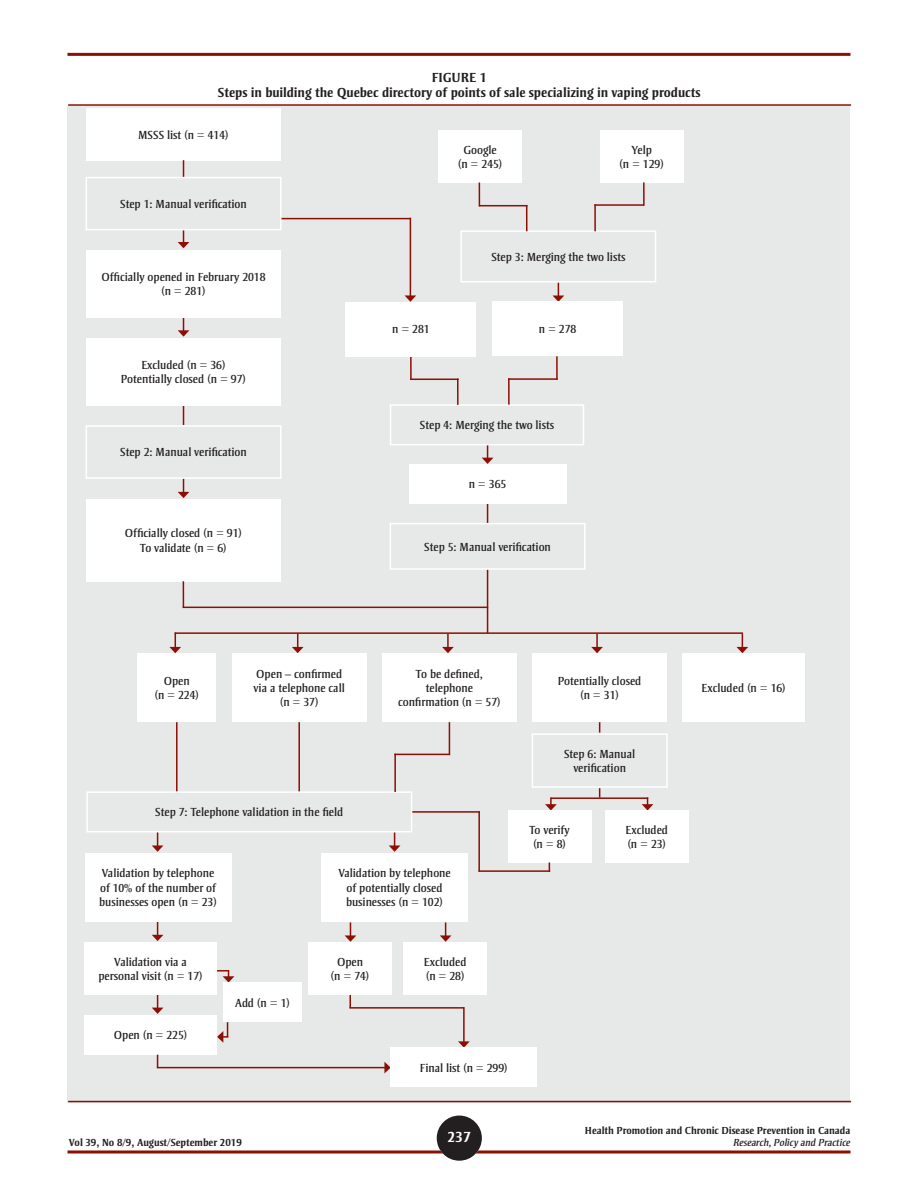
<style>
.page{position:relative;width:918px;height:1188px;background:#fff}
.page>*{position:absolute;margin:0;border:0;box-sizing:border-box;transform-origin:0 0}
.t1{font:700 15px "Strayhorn MT Std";color:#fff}
.Tableau_titre{font:700 13.5px/15px "Strayhorn MT Std";color:#231f20;text-align:center}
.t2{font:12px/14.4px "Strayhorn MT Std";color:#231f20;text-align:center}
.t3{font:700 10.5px "Strayhorn MT Std";color:#231f20}
.t4{font:italic 10.5px "Strayhorn MT Std";color:#231f20}
</style>
<div class="page">
<svg style="left:68px;top:1150px;width:782px;height:4px;background:#a84a43"></svg>
<hr style="left:68px;top:53px;width:782px;height:3px;background:#8c0f05">
<div style="left:437px;top:1116px;width:45px;height:45px;background:#231f20;border-radius:50%"></div>
<div style="left:67px;top:106px;width:783px;height:996px;background:#e7e8e8"></div>
<hr style="left:68px;top:104px;width:783px;height:2px;background:#8c0f05">
<hr style="left:68px;top:1101px;width:783px;height:1px;background:#8c0f05">
<div style="left:86px;top:108px;width:195px;height:52px;background:#fff"></div>
<hr style="left:281px;top:218px;width:129px;height:1px;background:#8c0f05">
<hr style="left:183px;top:607px;width:305px;height:1px;background:#8c0f05">
<svg style="left:349px;top:995px;width:2px;height:12px"></svg>
<svg style="left:217px;top:970px;width:17px;height:13px"></svg>
<hr style="left:349px;top:1007px;width:115px;height:2px;background:#8c0f05">
<hr style="left:157px;top:1067px;width:228px;height:1px;background:#8c0f05">
<svg style="left:384px;top:1062px;width:7px;height:11px"></svg>
<hr style="left:175px;top:632px;width:568px;height:2px;background:#8c0f05">
<hr style="left:551px;top:797px;width:97px;height:2px;background:#8c0f05">
<hr style="left:487px;top:569px;width:1px;height:64px;background:#8c0f05">
<hr style="left:478px;top:811px;width:2px;height:61px;background:#8c0f05">
<hr style="left:478px;top:870px;width:72px;height:2px;background:#8c0f05">
<svg style="left:183px;top:160px;width:1px;height:17px"></svg>
<svg style="left:183px;top:406px;width:1px;height:19px"></svg>
<svg style="left:482px;top:445px;width:11px;height:19px"></svg>
<svg style="left:591px;top:634px;width:12px;height:19px"></svg>
<svg style="left:545px;top:797px;width:12px;height:13px"></svg>
<svg style="left:345px;top:922px;width:11px;height:20px"></svg>
<svg style="left:642px;top:797px;width:11px;height:13px"></svg>
<hr style="left:463px;top:1007px;width:2px;height:35px;background:#8c0f05">
<svg style="left:458px;top:1041px;width:12px;height:7px"></svg>
<svg style="left:440px;top:922px;width:11px;height:20px"></svg>
<svg style="left:442px;top:634px;width:12px;height:19px"></svg>
<hr style="left:449px;top:722px;width:1px;height:33px;background:#8c0f05">
<hr style="left:411px;top:811px;width:69px;height:2px;background:#8c0f05">
<svg style="left:292px;top:634px;width:12px;height:19px"></svg>
<hr style="left:298px;top:722px;width:2px;height:70px;background:#8c0f05">
<svg style="left:389px;top:832px;width:11px;height:20px"></svg>
<svg style="left:169px;top:632px;width:12px;height:21px"></svg>
<hr style="left:176px;top:722px;width:2px;height:70px;background:#8c0f05">
<svg style="left:152px;top:832px;width:11px;height:20px"></svg>
<svg style="left:152px;top:922px;width:11px;height:19px"></svg>
<svg style="left:152px;top:995px;width:11px;height:19px"></svg>
<svg style="left:737px;top:634px;width:11px;height:19px"></svg>
<svg style="left:553px;top:282px;width:11px;height:20px"></svg>
<svg style="left:178px;top:230px;width:11px;height:18px"></svg>
<svg style="left:178px;top:479px;width:11px;height:19px"></svg>
<svg style="left:487px;top:504px;width:1px;height:19px"></svg>
<svg style="left:178px;top:317px;width:11px;height:20px"></svg>
<hr style="left:410px;top:218px;width:1px;height:78px;background:#8c0f05">
<svg style="left:405px;top:295px;width:11px;height:7px"></svg>
<div style="left:86px;top:177px;width:195px;height:53px;border:2px solid #fff"></div>
<div style="left:390px;top:404px;width:194px;height:41px;border:2px solid #fff"></div>
<div style="left:86px;top:791px;width:326px;height:41px;border:2px solid #fff"></div>
<div style="left:409px;top:464px;width:157px;height:40px;background:#fff"></div>
<div style="left:532px;top:733px;width:136px;height:55px;border:2px solid #fff"></div>
<div style="left:438px;top:130px;width:84px;height:52px;background:#fff"></div>
<div style="left:508px;top:810px;width:83px;height:52px;background:#fff"></div>
<div style="left:308px;top:943px;width:84px;height:52px;background:#fff"></div>
<div style="left:600px;top:130px;width:83px;height:52px;background:#fff"></div>
<div style="left:605px;top:810px;width:84px;height:52px;background:#fff"></div>
<div style="left:403px;top:943px;width:84px;height:52px;background:#fff"></div>
<div style="left:382px;top:653px;width:135px;height:69px;background:#fff"></div>
<div style="left:532px;top:653px;width:135px;height:69px;background:#fff"></div>
<div style="left:683px;top:653px;width:122px;height:69px;background:#fff"></div>
<div style="left:232px;top:653px;width:134px;height:69px;background:#fff"></div>
<div style="left:85px;top:853px;width:146px;height:69px;background:#fff"></div>
<div style="left:84px;top:942px;width:133px;height:53px;background:#fff"></div>
<div style="left:224px;top:983px;width:78px;height:39px;background:#fff"></div>
<div style="left:391px;top:1048px;width:146px;height:39px;background:#fff"></div>
<div style="left:84px;top:1015px;width:133px;height:40px;background:#fff"></div>
<div style="left:321px;top:853px;width:147px;height:69px;background:#fff"></div>
<div style="left:137px;top:653px;width:79px;height:69px;background:#fff"></div>
<div style="left:86px;top:425px;width:195px;height:54px;border:2px solid #fff"></div>
<div style="left:86px;top:250px;width:195px;height:67px;background:#fff"></div>
<hr style="left:410px;top:356px;width:2px;height:24px;background:#8c0f05">
<div style="left:346px;top:302px;width:130px;height:54px;background:#fff"></div>
<hr style="left:556px;top:356px;width:2px;height:24px;background:#8c0f05">
<div style="left:492px;top:302px;width:131px;height:54px;background:#fff"></div>
<div style="left:86px;top:499px;width:195px;height:82px;background:#fff"></div>
<div style="left:390px;top:523px;width:196px;height:47px;border:2px solid #fff"></div>
<div style="left:460px;top:230px;width:196px;height:52px;border:2px solid #fff"></div>
<div style="left:86px;top:338px;width:195px;height:68px;background:#fff"></div>
<svg style="left:183px;top:581px;width:1px;height:26px"></svg>
<hr style="left:410px;top:379px;width:49px;height:1px;background:#8c0f05">
<hr style="left:508px;top:378px;width:50px;height:2px;background:#8c0f05">
<hr style="left:457px;top:379px;width:2px;height:26px;background:#8c0f05">
<hr style="left:508px;top:378px;width:2px;height:27px;background:#8c0f05">
<svg style="left:479px;top:183px;width:1px;height:22px"></svg>
<hr style="left:479px;top:205px;width:49px;height:1px;background:#8c0f05">
<hr style="left:526px;top:205px;width:2px;height:26px;background:#8c0f05">
<hr style="left:643px;top:182px;width:2px;height:24px;background:#8c0f05">
<hr style="left:594px;top:204px;width:50px;height:2px;background:#8c0f05">
<hr style="left:594px;top:204px;width:2px;height:27px;background:#8c0f05">
<hr style="left:394px;top:754px;width:2px;height:38px;background:#8c0f05">
<hr style="left:394px;top:754px;width:56px;height:1px;background:#8c0f05">
<svg style="left:217px;top:1022px;width:11px;height:21px"></svg>
<svg style="left:157px;top:1055px;width:1px;height:12px"></svg>
<p class="Tableau_titre" style="left:218px;top:70px;width:484px">FIGURE 1<br>Steps in building the Quebec directory of points of sale specializing in vaping products</p>
<p class="t2" style="left:138px;top:127px;width:92px">MSSS list (n = 414)</p>
<p class="t2" style="left:120px;top:197px;width:128px">Step 1: Manual verification</p>
<p class="t2" style="left:101px;top:270px;width:166px">Officially opened in February 2018 (n = 281)</p>
<p class="t2" style="left:121px;top:358px;width:127px">Excluded (n = 36)<br>Potentially closed (n = 97)</p>
<p class="t2" style="left:120px;top:445px;width:128px">Step 2: Manual verification</p>
<p class="t2" style="left:125px;top:526px;width:119px">Officially closed (n = 91)<br>To validate (n = 6)</p>
<p class="t2" style="left:154px;top:674px;width:46px">Open<br>(n = 224)</p>
<p class="t2" style="left:254px;top:667px;width:93px">Open – confirmed via a telephone call (n = 37)</p>
<p class="t2" style="left:155px;top:805px;width:190px">Step 7: Telephone validation in the field</p>
<p class="t2" style="left:458px;top:142px;width:46px">Google (n = 245)</p>
<p class="t2" style="left:619px;top:142px;width:46px">Yelp<br>(n = 129)</p>
<p class="t2" style="left:491px;top:250px;width:136px">Step 3: Merging the two lists</p>
<p class="t2" style="left:392px;top:322px;width:39px">n = 281</p>
<p class="t2" style="left:539px;top:322px;width:39px">n = 278</p>
<p class="t2" style="left:420px;top:418px;width:136px">Step 4: Merging the two lists</p>
<p class="t2" style="left:469px;top:477px;width:39px">n = 365</p>
<p class="t2" style="left:424px;top:540px;width:128px">Step 5: Manual verification</p>
<p class="t2" style="left:398px;top:667px;width:104px">To be defined, telephone confirmation (n = 57)</p>
<p class="t2" style="left:558px;top:674px;width:85px">Potentially closed (n = 31)</p>
<p class="t2" style="left:702px;top:681px;width:86px">Excluded (n = 16)</p>
<p class="t2" style="left:564px;top:747px;width:73px">Step 6: Manual verification</p>
<p class="t2" style="left:529px;top:822px;width:42px;text-align:left">To verify (n = 8)</p>
<p class="t2" style="left:626px;top:822px;width:44px;text-align:left">Excluded (n = 23)</p>
<p class="t2" style="left:99px;top:866px;width:119px;text-align:left">Validation by telephone of 10% of the number of businesses open (n = 23)</p>
<p class="t2" style="left:98px;top:955px;width:106px">Validation via a personal visit (n = 17)</p>
<p class="t2" style="left:114px;top:1028px;width:75px">Open (n = 225)</p>
<p class="t2" style="left:235px;top:996px;width:56px">Add (n = 1)</p>
<p class="t2" style="left:338px;top:866px;width:114px">Validation by telephone of potentially closed businesses (n = 102)</p>
<p class="t2" style="left:331px;top:955px;width:40px">Open (n = 74)</p>
<p class="t2" style="left:424px;top:955px;width:44px;text-align:left">Excluded (n = 28)</p>
<p class="t2" style="left:420px;top:1061px;width:89px">Final list (n = 299)</p>
<p class="t3" style="left:585px;top:1125px;width:267px">Health Promotion and Chronic Disease Prevention in Canada</p>
<p class="t1" style="left:447px;top:1128px;width:25px">237</p>
<p class="t3" style="left:69px;top:1137px;width:174px">Vol 39, No 8/9, August/September 2019</p>
<p class="t4" style="left:733px;top:1137px;width:119px">Research, Policy and Practice</p>
</div>
